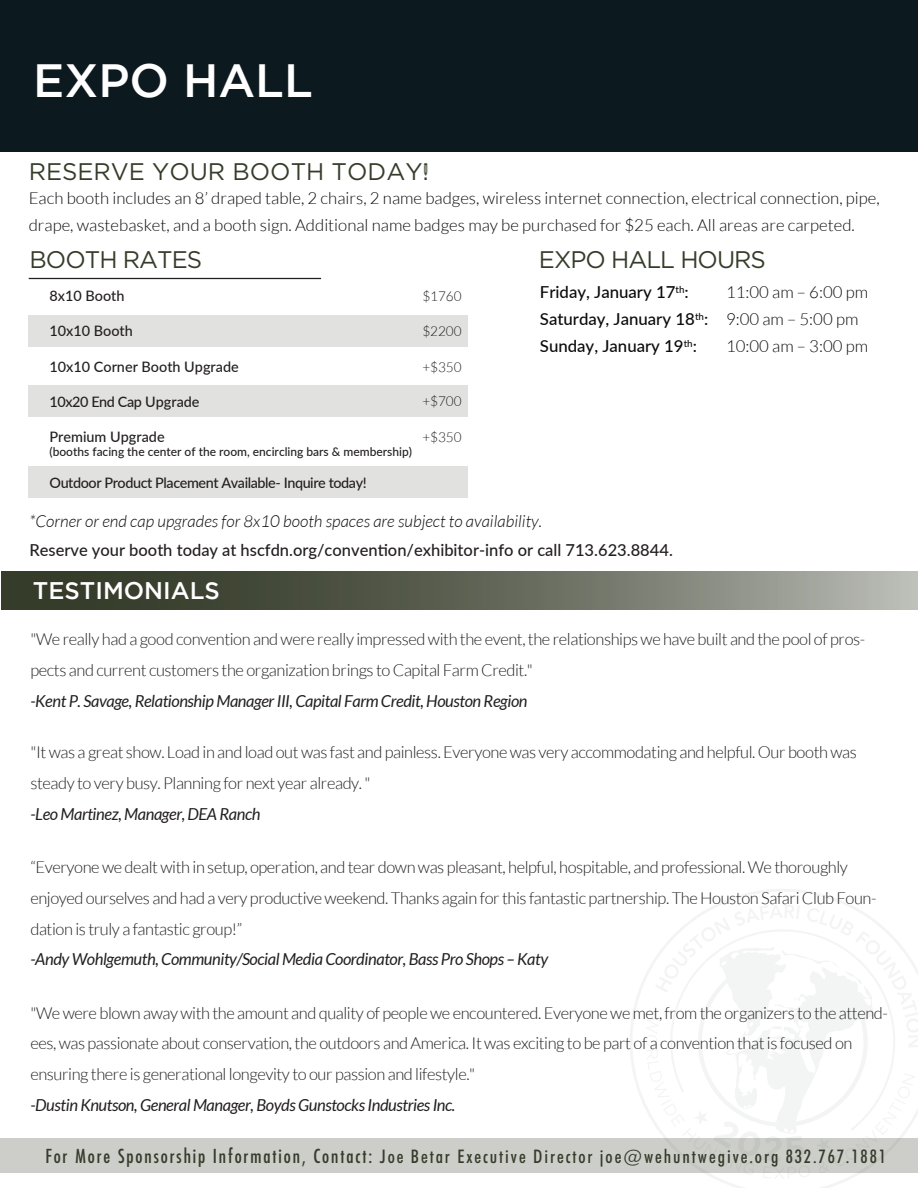
<style>
.page{position:relative;width:918px;height:1188px;background:#fff}
.page>*{position:absolute;margin:0;border:0;box-sizing:border-box;transform-origin:0 0}
.t1{font:500 46.65px "Gotham";color:#fff}
.t2{font:24px "Homepage Baukasten";letter-spacing:-.04em;color:#363c2a}
.t3{font:24px "Homepage Baukasten";color:#363c2a}
.t4{font:500 24px "Gotham";color:#fff}
.t5{font:500 condensed 18.75px "Futura BT";letter-spacing:.1em;color:#363c2a}
.t6{font:300 16.5px/30.8px "Lato";letter-spacing:-.025em;color:#231f20}
.t7{font:300 16.5px/27px "Lato";color:#0a0c0a}
.t8{font:italic 16.5px "Lato";letter-spacing:-.025em;color:#231f20}
.t9{font:500 16.5px "Lato";color:#231f20}
.t10{font:italic 300 16.5px "Lato";color:#0a0c0a}
.t11{font:500 16.5px/27px "Lato";color:#0a0c0a}
.t12{font:500 14.4px "Lato";letter-spacing:-.03em;color:#231f20}
.t13{font:500 14.4px "Lato";color:#231f20}
.t14{font:300 13.5px "Lato";color:#231f20}
.t15{font:500 12px "Lato";color:#231f20}
.s1{font-family:"Futura";font-weight:400}
</style>
<div class="page">
<div style="left:0;top:0;width:918px;height:151px;background:#0c191e"></div>
<div style="left:0;top:1138px;width:918px;height:35px;background:#cdceca"></div>
<svg style="left:630px;top:889px;width:220px;height:299px"></svg>
<svg style="left:645px;top:905px;width:273px;height:274px"></svg>
<svg style="left:2px;top:572px;width:916px;height:37px"></svg>
<div style="left:29px;top:315px;width:439px;height:31px;background:#e1e1df"></div>
<hr style="left:29px;top:278px;width:292px;height:1px;background:#231f20">
<div style="left:29px;top:385px;width:439px;height:32px;background:#e1e1df"></div>
<div style="left:29px;top:467px;width:439px;height:31px;background:#e1e1df"></div>
<h1 class="t1" style="left:33px;top:54px;width:281px">EXPO HALL</h1>
<h2 class="t3" style="left:29px;top:158px;width:402px">RESERVE YOUR BOOTH TODAY!</h2>
<p class="t7" style="left:29px;top:185px;width:853px">Each booth includes an 8’ draped table, 2 chairs, 2 name badges, wireless internet connection, electrical connection, pipe, drape, wastebasket, and a booth sign. Additional name badges may be purchased for $25 each. All areas are carpeted.</p>
<h2 class="t2" style="left:30px;top:246px;width:174px">BOOTH RATES</h2>
<p class="t13" style="left:50px;top:285px;width:77px">8x10 Booth</p>
<p class="t13" style="left:50px;top:320px;width:85px">10x10 Booth</p>
<p class="t14" style="left:422px;top:289px;width:41px">$1760</p>
<p class="t14" style="left:422px;top:324px;width:41px">$2200</p>
<p class="t13" style="left:50px;top:357px;width:191px">10x10 Corner Booth Upgrade</p>
<p class="t14" style="left:422px;top:360px;width:41px">+$350</p>
<p class="t12" style="left:50px;top:391px;width:152px">10x20 End Cap Upgrade</p>
<p class="t14" style="left:422px;top:394px;width:41px">+$700</p>
<p class="t13" style="left:50px;top:426px;width:117px">Premium Upgrade</p>
<p class="t14" style="left:422px;top:429px;width:41px">+$350</p>
<p class="t15" style="left:50px;top:443px;width:364px">(booths facing the center of the room, encircling bars &amp; membership)</p>
<p class="t12" style="left:50px;top:472px;width:319px">Outdoor Product Placement Available- Inquire today!</p>
<h2 class="t2" style="left:539px;top:247px;width:229px">EXPO HALL HOURS</h2>
<p class="t11" style="left:540px;top:278px;width:170px">Friday, January 17<sup>th</sup>:<br>Saturday, January 18<sup>th</sup>:<br>Sunday, January 19<sup>th</sup>:</p>
<p class="t7" style="left:726px;top:279px;width:144px">11:00 am – 6:00 pm<br>9:00 am – 5:00 pm<br>10:00 am – 3:00 pm</p>
<p class="t10" style="left:29px;top:512px;width:514px">*Corner or end cap upgrades for 8x10 booth spaces are subject to availability.</p>
<p class="t9" style="left:29px;top:538px;width:645px">Reserve your booth today at hscfdn.org/convention/exhibitor-info or call 713.623.8844.</p>
<h2 class="t4" style="left:33px;top:577px;width:189px">TESTIMONIALS</h2>
<p class="t6" style="left:30px;top:624px;width:836px">"We really had a good convention and were really impressed with the event, the relationships we have built and the pool of pros&shy;pects and current customers the organization brings to Capital Farm Credit."</p>
<p class="t8" style="left:30px;top:691px;width:499px">-Kent P. Savage, Relationship Manager III, Capital Farm Credit, Houston Region</p>
<p class="t6" style="left:30px;top:737px;width:828px">"It was a great show. Load in and load out was fast and painless. Everyone was very accommodating and helpful. Our booth was steady to very busy. Planning for next year already. "</p>
<p class="t8" style="left:30px;top:805px;width:232px">-Leo Martinez, Manager, DEA Ranch</p>
<p class="t6" style="left:30px;top:852px;width:848px">“Everyone we dealt with in setup, operation, and tear down was pleasant, helpful, hospitable, and professional. We thoroughly enjoyed ourselves and had a very productive weekend. Thanks again for this fantastic partnership. The Houston Safari Club Foun&shy;dation is truly a fantastic group!”</p>
<p class="t8" style="left:30px;top:950px;width:519px">-Andy Wohlgemuth, Community/Social Media Coordinator, Bass Pro Shops – Katy</p>
<p class="t6" style="left:30px;top:997px;width:859px">"We were blown away with the amount and quality of people we encountered. Everyone we met, from the organizers to the attend&shy;ees, was passionate about conservation, the outdoors and America. It was exciting to be part of a convention that is focused on ensuring there is generational longevity to our passion and lifestyle."</p>
<p class="t8" style="left:30px;top:1096px;width:427px">-Dustin Knutson, General Manager, Boyds Gunstocks Industries Inc.</p>
<p class="t5" style="left:45px;top:1145px;width:842px"><span class="s1">For More Sponsorship Information, Contact:</span> Joe Betar Executive Director joe@wehuntwegive.org 832.767.1881</p>
</div>
